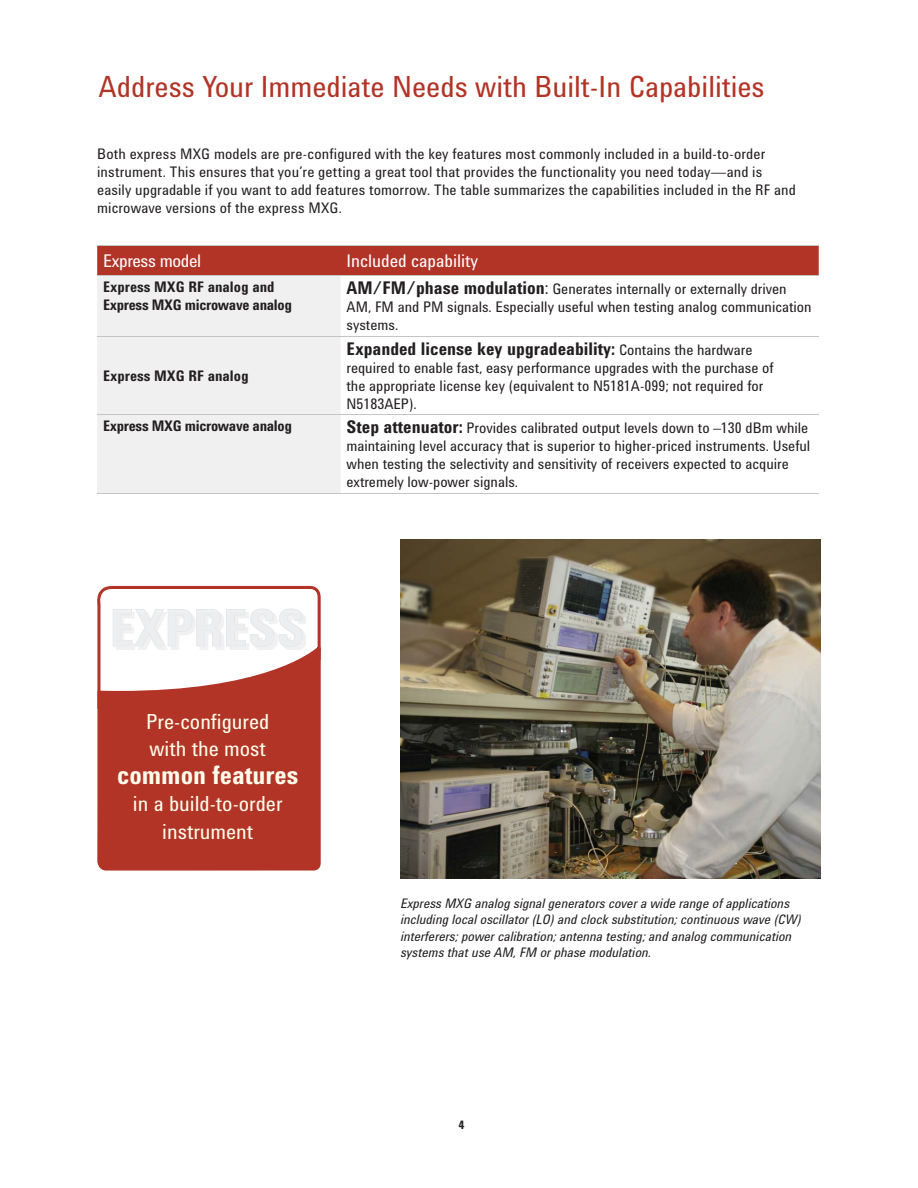
<style>
.page{position:relative;width:918px;height:1188px;background:#fff}
.page>*{position:absolute;margin:0;border:0;box-sizing:border-box;transform-origin:0 0}
.t1{font:30px "Agilent Condensed CFF";color:#b23427}
.t2{font:700 25.95px "Agilent Condensed CFF";color:#fffdea}
.t3{font:21.45px/27.5px "Agilent Condensed CFF";color:#fffdea}
.t4{font:700 18px "Agilent Condensed CFF";color:#231f20}
.t5{font:18px "Agilent Condensed CFF";color:#fff}
.t6{font:18px "Agilent Condensed CFF";letter-spacing:-.02em;color:#fff}
.t7{font:15px/18px "Agilent Condensed CFF";color:#231f20}
.t8{font:700 15px/18px "Agilent Condensed CFF";letter-spacing:-.02em;color:#231f20}
.t9{font:700 15px "Agilent Condensed CFF";color:#231f20}
.t10{font:italic 13.5px/16.5px "Agilent Condensed CFF";color:#231f20}
.t11{font:700 12px "Agilent Condensed CFF";color:#231f20}
.s1{font-weight:700;font-size:18px}
.s2{font-size:18px}
.s3{font-weight:400;font-size:15px}
</style>
<div class="page">
<img style="left:401px;top:540px;width:420px;height:338px">
<div style="left:97px;top:709px;width:224px;height:162px;background:#b23427"></div>
<svg style="left:97px;top:586px;width:224px;height:123px"></svg>
<div style="left:97px;top:247px;width:722px;height:28px;background:#b23427"></div>
<div style="left:97px;top:276px;width:243px;height:217px;background:#f0f0f1"></div>
<hr style="left:97px;top:246px;width:722px;height:1px;background:#c2c4c6">
<hr style="left:97px;top:275px;width:722px;height:1px;background:#c2c4c6">
<hr style="left:97px;top:336px;width:722px;height:1px;background:#c2c4c6">
<hr style="left:97px;top:414px;width:722px;height:1px;background:#c2c4c6">
<hr style="left:97px;top:493px;width:722px;height:1px;background:#c2c4c6">
<h1 class="t1" style="left:99px;top:75px;width:668px">Address Your Immediate Needs with Built-In Capabilities</h1>
<p class="t7" style="left:97px;top:147px;width:700px">Both express MXG models are pre-configured with the key features most commonly included in a build-to-order instrument. This ensures that you’re getting a great tool that provides the functionality you need today—and is easily upgradable if you want to add features tomorrow. The table summarizes the capabilities included in the RF and microwave versions of the express MXG.</p>
<p class="t6" style="left:103px;top:254px;width:100px">Express model</p>
<p class="t5" style="left:347px;top:254px;width:133px">Included capability</p>
<p class="t8" style="left:103px;top:280px;width:190px">Express MXG RF analog and<br>Express MXG microwave analog</p>
<p class="t7" style="left:347px;top:282px;width:467px"><span class="s1">AM/FM/phase modulation</span><span class="s2">:</span> Generates internally or externally driven<br>AM, FM and PM signals. Especially useful when testing analog communication systems.</p>
<p class="t9" style="left:103px;top:370px;width:147px">Express MXG RF analog</p>
<p class="t4" style="left:347px;top:342px;width:407px">Expanded license key upgradeability: <span class="s3">Contains the hardware</span></p>
<p class="t7" style="left:347px;top:360px;width:429px">required to enable fast, easy performance upgrades with the purchase of the appropriate license key (equivalent to N5181A-099; not required for<br>N5183AEP).</p>
<p class="t8" style="left:103px;top:419px;width:190px">Express MXG microwave analog</p>
<p class="t7" style="left:347px;top:421px;width:465px"><span class="s1">Step attenuator:</span> Provides calibrated output levels down to –130 dBm while maintaining level accuracy that is superior to higher-priced instruments. Useful when testing the selectivity and sensitivity of receivers expected to acquire extremely low-power signals.</p>
<h3 class="t3" style="left:146px;top:710px;width:125px">Pre-configured with the most</h3>
<h2 class="t2" style="left:117px;top:765px;width:183px">common features</h2>
<h3 class="t3" style="left:133px;top:793px;width:151px;text-align:center">in a build-to-order instrument</h3>
<p class="t10" style="left:401px;top:896px;width:402px">Express MXG analog signal generators cover a wide range of applications including local oscillator (LO) and clock substitution; continuous wave (CW) interferers; power calibration; antenna testing; and analog communication systems that use AM, FM or phase modulation.</p>
<p class="t11" style="left:459px;top:1120px;width:7px">4</p>
</div>
